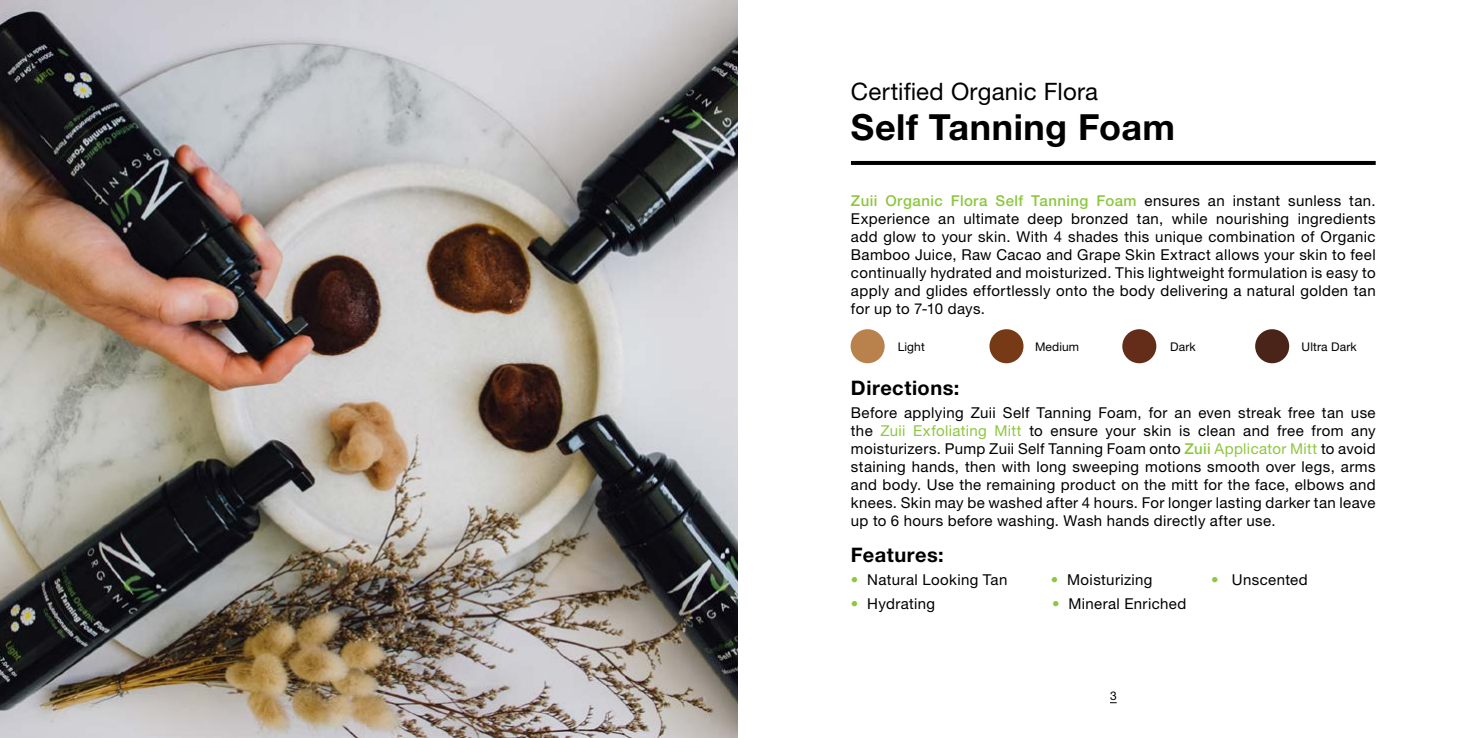
<style>
.page{position:relative;width:1475px;height:738px;background:#fff}
.page>*{position:absolute;margin:0;border:0;box-sizing:border-box;transform-origin:0 0}
.t1{font:700 36px "Helvetica Neue LT Std";letter-spacing:.015em;color:#000}
.t2{font:24px "Helvetica Neue LT Std";letter-spacing:.01em;color:#000}
.t3{font:700 20px "Helvetica Neue LT Std";letter-spacing:.025em;color:#000}
.t4{font:15px/18px "Helvetica Neue LT Std";letter-spacing:.025em;color:#000;text-align:justify}
.t5{font:12px "Helvetica Neue LT Std";letter-spacing:.01em;color:#000}
.s1{font-weight:500;color:#8dc73f}
.s2{color:#8dc73f}
</style>
<div class="page">
<img style="left:0;top:0;width:737px;height:737px">
<div style="left:850px;top:329px;width:34px;height:34px;background:#b9824c;border-radius:50%"></div>
<div style="left:989px;top:329px;width:34px;height:34px;background:#763a16;border-radius:50%"></div>
<div style="left:1122px;top:329px;width:34px;height:34px;background:#642d19;border-radius:50%"></div>
<div style="left:1254px;top:329px;width:34px;height:34px;background:#4a2419;border-radius:50%"></div>
<hr style="left:850px;top:161px;width:525px;height:4px;background:#000">
<h2 class="t2" style="left:850px;top:77px;width:249px">Certified Organic Flora</h2>
<h1 class="t1" style="left:850px;top:105px;width:326px">Self Tanning Foam</h1>
<p class="t4" style="left:850px;top:191px;width:526px"><span class="s1">Zuii Organic Flora Self Tanning Foam</span> ensures an instant sunless tan.<br>Experience an ultimate deep bronzed tan, while nourishing ingredients add glow to your skin. With 4 shades this unique combination of Organic Bamboo Juice, Raw Cacao and Grape Skin Extract allows your skin to feel continually hydrated and moisturized. This lightweight formulation is easy to apply and glides effortlessly onto the body delivering a natural golden tan for up to 7-10 days.</p>
<p class="t5" style="left:897px;top:339px;width:29px">Light</p>
<p class="t5" style="left:1034px;top:339px;width:46px">Medium</p>
<p class="t5" style="left:1170px;top:339px;width:27px">Dark</p>
<p class="t5" style="left:1301px;top:339px;width:57px">Ultra Dark</p>
<h3 class="t3" style="left:850px;top:375px;width:110px">Directions:</h3>
<p class="t4" style="left:850px;top:403px;width:526px">Before applying Zuii Self Tanning Foam, for an even streak free tan use the <span class="s2">Zuii Exfoliating Mitt</span> to ensure your skin is clean and free from any moisturizers. Pump Zuii Self Tanning Foam onto <span class="s1">Zuii</span> <span class="s2">Applicator Mitt</span> to avoid staining hands, then with long sweeping motions smooth over legs, arms and body. Use the remaining product on the mitt for the face, elbows and knees. Skin may be washed after 4 hours. For longer lasting darker tan leave up to 6 hours before washing. Wash hands directly after use.</p>
<h3 class="t3" style="left:850px;top:542px;width:94px">Features:</h3>
<p class="t4" style="left:850px;top:570px;width:158px"><span class="s2">•</span> Natural Looking Tan</p>
<p class="t4" style="left:1050px;top:570px;width:103px"><span class="s2">•</span> Moisturizing</p>
<p class="t4" style="left:1210px;top:570px;width:98px"><span class="s2">•</span> Unscented</p>
<p class="t4" style="left:850px;top:594px;width:86px"><span class="s2">•</span> Hydrating</p>
<p class="t4" style="left:1051px;top:594px;width:136px"><span class="s2">•</span> Mineral Enriched</p>
<p class="t5" style="left:1109px;top:687px;width:8px">3</p>
</div>
